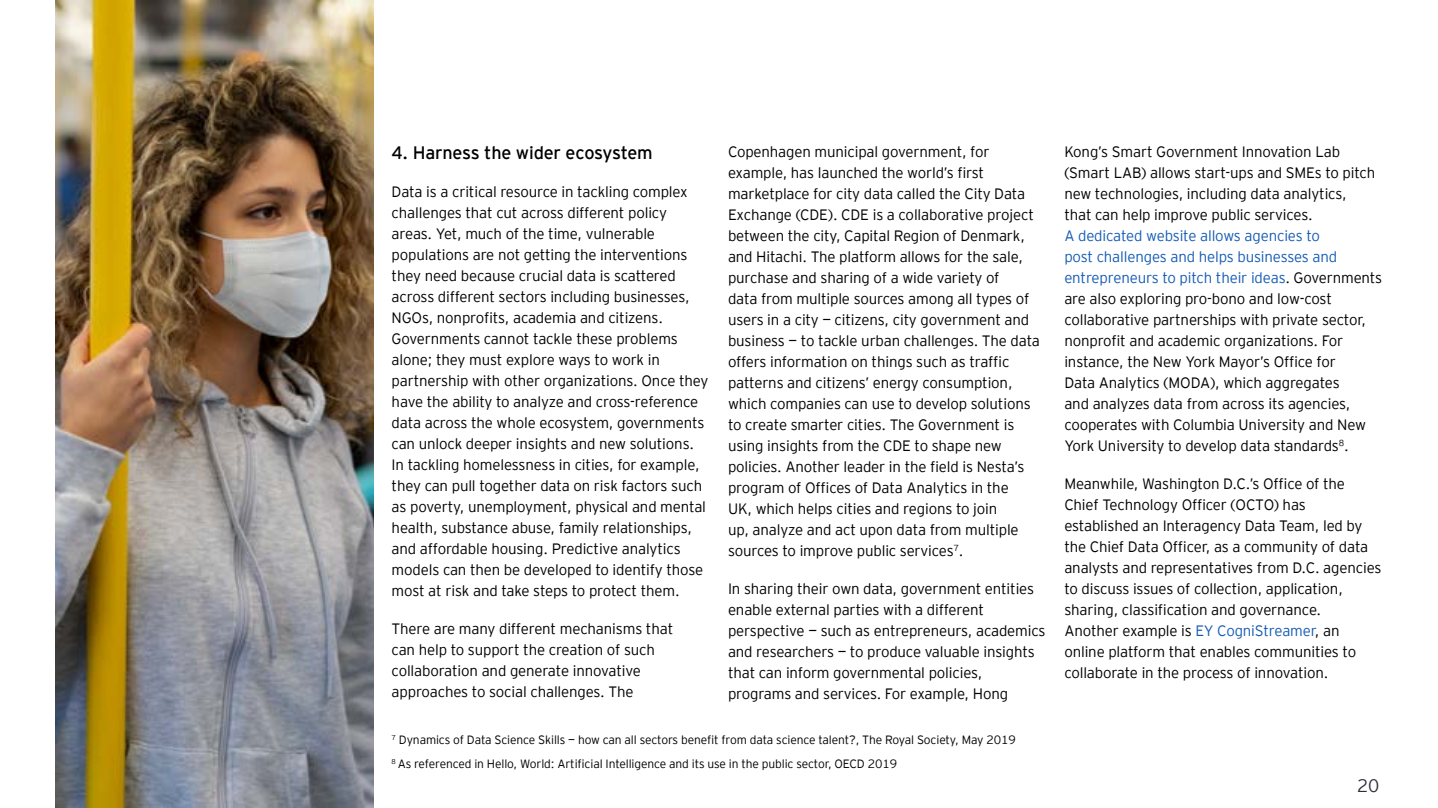
<style>
.page{position:relative;width:1438px;height:808px;background:#fff}
.page>*{position:absolute;margin:0;border:0;box-sizing:border-box;transform-origin:0 0}
.t1{font:18px "EY Interstate";letter-spacing:-.01em;color:#000}
.t2{font:300 18px "EY Interstate";color:#2e2e38}
.t3{font:300 15px/21px "EY Interstate";letter-spacing:-.01em;color:#000}
.t4{font:300 12px/24.5px "EY Interstate";letter-spacing:-.01em;color:#000}
.s1{color:#155cb4}
</style>
<div class="page">
<img style="left:55px;top:0;width:318px;height:807px">
<p class="t1" style="left:391px;top:140px;width:262px">4. Harness the wider ecosystem</p>
<p class="t3" style="left:391px;top:180px;width:318px">Data is a critical resource in tackling complex challenges that cut across different policy areas. Yet, much of the time, vulnerable populations are not getting the interventions they need because crucial data is scattered across different sectors including businesses, NGOs, nonprofits, academia and citizens.<br>Governments cannot tackle these problems alone; they must explore ways to work in partnership with other organizations. Once they have the ability to analyze and cross-reference data across the whole ecosystem, governments can unlock deeper insights and new solutions.<br>In tackling homelessness in cities, for example, they can pull together data on risk factors such as poverty, unemployment, physical and mental health, substance abuse, family relationships, and affordable housing. Predictive analytics models can then be developed to identify those most at risk and take steps to protect them.</p>
<p class="t3" style="left:391px;top:617px;width:283px">There are many different mechanisms that can help to support the creation of such collaboration and generate innovative approaches to social challenges. The</p>
<p class="t3" style="left:728px;top:140px;width:313px">Copenhagen municipal government, for example, has launched the world’s first marketplace for city data called the City Data Exchange (CDE). CDE is a collaborative project between the city, Capital Region of Denmark, and Hitachi. The platform allows for the sale, purchase and sharing of a wide variety of<br>data from multiple sources among all types of users in a city — citizens, city government and business — to tackle urban challenges. The data offers information on things such as traffic patterns and citizens’ energy consumption, which companies can use to develop solutions to create smarter cities. The Government is using insights from the CDE to shape new policies. Another leader in the field is Nesta’s program of Offices of Data Analytics in the<br>UK, which helps cities and regions to join<br>up, analyze and act upon data from multiple sources to improve public services<sup>7</sup>.</p>
<p class="t3" style="left:728px;top:577px;width:319px">In sharing their own data, government entities enable external parties with a different perspective — such as entrepreneurs, academics and researchers — to produce valuable insights that can inform governmental policies, programs and services. For example, Hong</p>
<p class="t4" style="left:391px;top:727px;width:625px"><sup>7</sup> Dynamics of Data Science Skills — how can all sectors benefit from data science talent?, The Royal Society, May 2019<br><sup>8</sup> As referenced in Hello, World: Artificial Intelligence and its use in the public sector, OECD 2019</p>
<p class="t3" style="left:1064px;top:140px;width:312px">Kong’s Smart Government Innovation Lab (Smart LAB) allows start-ups and SMEs to pitch new technologies, including data analytics, that can help improve public services.</p>
<p class="t3" style="left:1064px;top:224px;width:319px"><span class="s1">A dedicated website allows agencies to<br>post challenges and helps businesses and entrepreneurs to pitch their ideas</span>. Governments are also exploring pro-bono and low-cost collaborative partnerships with private sector, nonprofit and academic organizations. For instance, the New York Mayor’s Office for<br>Data Analytics (MODA), which aggregates<br>and analyzes data from across its agencies, cooperates with Columbia University and New York University to develop data standards<sup>8</sup>.</p>
<p class="t3" style="left:1064px;top:472px;width:319px">Meanwhile, Washington D.C.’s Office of the Chief Technology Officer (OCTO) has established an Interagency Data Team, led by the Chief Data Officer, as a community of data analysts and representatives from D.C. agencies to discuss issues of collection, application, sharing, classification and governance.<br>Another example is <span class="s1">EY CogniStreamer</span>, an online platform that enables communities to collaborate in the process of innovation.</p>
<p class="t2" style="left:1356px;top:772px;width:24px">20</p>
</div>
